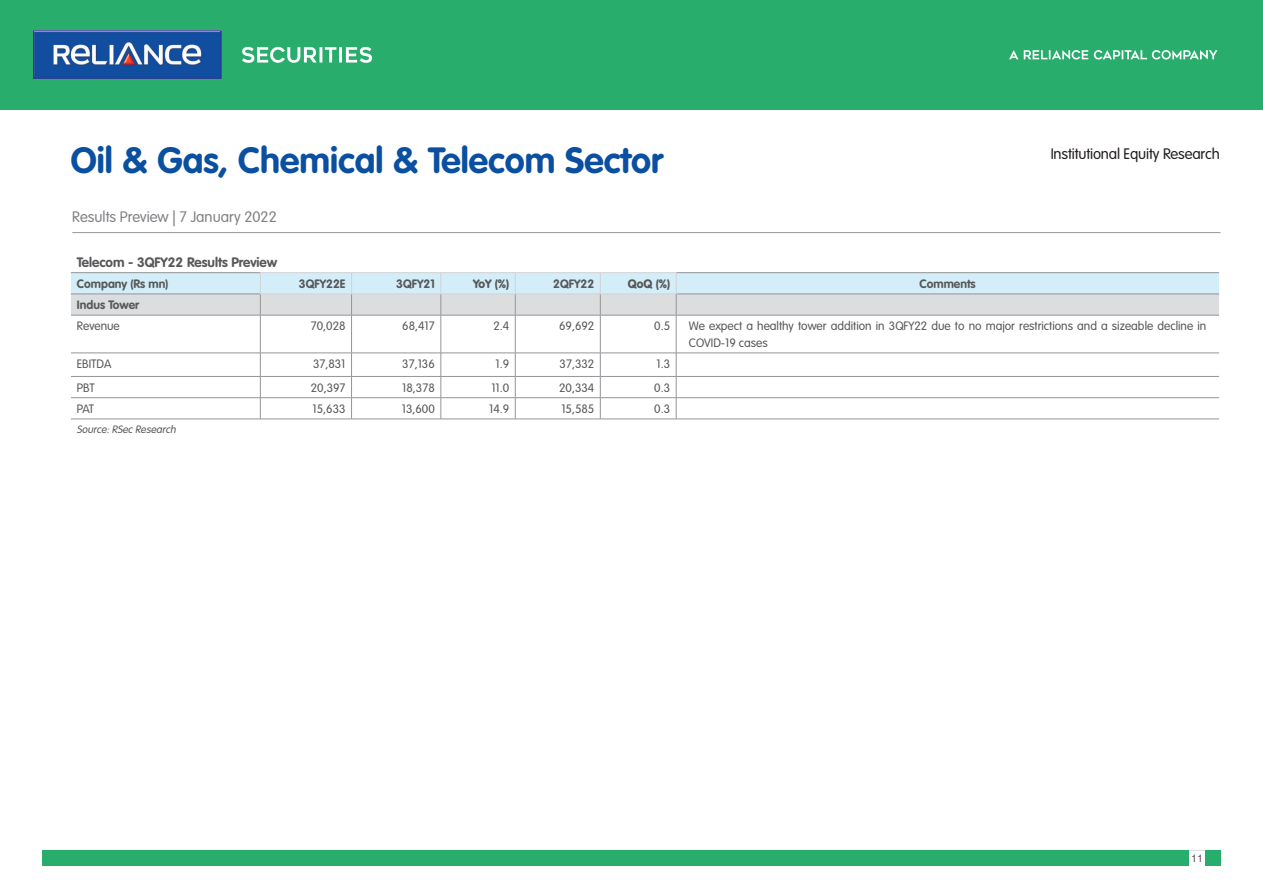
<style>
.page{position:relative;width:1263px;height:893px;background:#fff}
.page>*{position:absolute;margin:0;border:0;box-sizing:border-box;transform-origin:0 0}
.t1{font:700 36px "VAG Rounded Std";color:#0b50a0}
.t2{font:300 15px "VAG Rounded Std";letter-spacing:-.01em;color:#231f20}
.t3{font:300 15px "VAG Rounded Std";color:#808285}
.t4{font:700 13.5px "VAG Rounded Std";color:#57585a}
.t5{font:300 12px/16.5px "VAG Rounded Std";color:#57585a}
.t6{font:700 12px "VAG Rounded Std";color:#57585a}
.t7{font:900 12px "VAG Rounded Std";color:#57585a}
.t8{font:italic 300 10.5px "VAG Rounded Std";color:#57585a}
.t9{font:300 10.5px "Helvetica Neue";color:#231f20}
.s1{font-size:12px}
</style>
<div class="page">
<hr style="left:43px;top:850px;width:1177px;height:1px;background:#dcdddf">
<div style="left:43px;top:850px;width:1145px;height:15px;background:#28ad6d"></div>
<div style="left:1205px;top:850px;width:15px;height:15px;background:#28ad6d"></div>
<div style="left:0;top:0;width:1263px;height:110px;background:#28ad6d"></div>
<img style="left:34px;top:31px;width:188px;height:48px">
<svg style="left:242px;top:47px;width:130px;height:16px"></svg>
<svg style="left:1009px;top:50px;width:208px;height:10px"></svg>
<hr style="left:71px;top:272px;width:189px;height:1px;background:#939598">
<hr style="left:676px;top:272px;width:543px;height:1px;background:#939598">
<hr style="left:71px;top:315px;width:189px;height:1px;background:#939598">
<hr style="left:260px;top:315px;width:92px;height:1px;background:#939598">
<hr style="left:260px;top:315px;width:1px;height:38px;background:#939598">
<hr style="left:352px;top:315px;width:89px;height:1px;background:#939598">
<hr style="left:351px;top:315px;width:1px;height:38px;background:#939598">
<hr style="left:441px;top:315px;width:74px;height:1px;background:#939598">
<hr style="left:441px;top:315px;width:1px;height:38px;background:#939598">
<hr style="left:515px;top:315px;width:85px;height:1px;background:#939598">
<hr style="left:515px;top:315px;width:1px;height:38px;background:#939598">
<hr style="left:600px;top:315px;width:76px;height:1px;background:#939598">
<hr style="left:600px;top:315px;width:1px;height:38px;background:#939598">
<hr style="left:676px;top:315px;width:543px;height:1px;background:#939598">
<hr style="left:676px;top:315px;width:1px;height:38px;background:#939598">
<hr style="left:71px;top:353px;width:189px;height:1px;background:#939598">
<hr style="left:260px;top:353px;width:92px;height:1px;background:#939598">
<hr style="left:352px;top:353px;width:89px;height:1px;background:#939598">
<hr style="left:441px;top:353px;width:74px;height:1px;background:#939598">
<hr style="left:515px;top:353px;width:85px;height:1px;background:#939598">
<hr style="left:600px;top:353px;width:76px;height:1px;background:#939598">
<hr style="left:676px;top:353px;width:543px;height:1px;background:#939598">
<hr style="left:71px;top:376px;width:189px;height:1px;background:#939598">
<hr style="left:260px;top:376px;width:92px;height:1px;background:#939598">
<hr style="left:352px;top:376px;width:89px;height:1px;background:#939598">
<hr style="left:441px;top:376px;width:74px;height:1px;background:#939598">
<hr style="left:515px;top:376px;width:85px;height:1px;background:#939598">
<hr style="left:600px;top:376px;width:76px;height:1px;background:#939598">
<hr style="left:676px;top:376px;width:543px;height:1px;background:#939598">
<hr style="left:71px;top:397px;width:189px;height:1px;background:#939598">
<hr style="left:260px;top:397px;width:92px;height:1px;background:#939598">
<svg style="left:260px;top:353px;width:1px;height:66px"></svg>
<hr style="left:352px;top:397px;width:89px;height:1px;background:#939598">
<svg style="left:351px;top:354px;width:1px;height:65px"></svg>
<hr style="left:441px;top:397px;width:74px;height:1px;background:#939598">
<svg style="left:441px;top:353px;width:1px;height:66px"></svg>
<hr style="left:515px;top:397px;width:85px;height:1px;background:#939598">
<svg style="left:515px;top:353px;width:1px;height:66px"></svg>
<hr style="left:600px;top:397px;width:76px;height:1px;background:#939598">
<svg style="left:600px;top:353px;width:1px;height:66px"></svg>
<hr style="left:676px;top:397px;width:543px;height:1px;background:#939598">
<svg style="left:676px;top:353px;width:1px;height:66px"></svg>
<hr style="left:71px;top:419px;width:189px;height:1px;background:#939598">
<hr style="left:260px;top:419px;width:92px;height:1px;background:#939598">
<hr style="left:352px;top:419px;width:89px;height:1px;background:#939598">
<hr style="left:441px;top:419px;width:74px;height:1px;background:#939598">
<hr style="left:515px;top:419px;width:85px;height:1px;background:#939598">
<hr style="left:600px;top:419px;width:76px;height:1px;background:#939598">
<hr style="left:676px;top:419px;width:543px;height:1px;background:#939598">
<hr style="left:260px;top:272px;width:92px;height:1px;background:#d1d2d4">
<hr style="left:352px;top:272px;width:89px;height:1px;background:#d1d2d4">
<hr style="left:441px;top:272px;width:74px;height:1px;background:#d1d2d4">
<hr style="left:515px;top:272px;width:85px;height:1px;background:#d1d2d4">
<hr style="left:600px;top:272px;width:76px;height:1px;background:#d1d2d4">
<svg style="left:71px;top:273px;width:1148px;height:42px;background:#d5e3e9"></svg>
<hr style="left:260px;top:294px;width:92px;height:1px;background:#d1d2d4">
<hr style="left:352px;top:294px;width:89px;height:1px;background:#d1d2d4">
<hr style="left:441px;top:294px;width:74px;height:1px;background:#d1d2d4">
<hr style="left:515px;top:294px;width:85px;height:1px;background:#d1d2d4">
<hr style="left:600px;top:294px;width:76px;height:1px;background:#d1d2d4">
<hr style="left:72px;top:232px;width:1148px;height:1px;background:#939598">
<h1 class="t1" style="left:71px;top:139px;width:594px">Oil &amp; Gas, Chemical &amp; Telecom Sector</h1>
<p class="t2" style="left:1051px;top:145px;width:171px">Institutional Equity Research</p>
<p class="t3" style="left:72px;top:208px;width:206px">Results Preview | 7 January 2022</p>
<p class="t4" style="left:77px;top:254px;width:202px">Telecom - 3QFY22 Results Preview</p>
<p class="t6" style="left:77px;top:277px;width:93px">Company (Rs mn)</p>
<p class="t6" style="left:299px;top:277px;width:48px">3QFY22E</p>
<p class="t6" style="left:396px;top:277px;width:40px">3QFY21</p>
<p class="t7" style="left:473px;top:276px;width:38px">YoY (%)</p>
<p class="t6" style="left:553px;top:277px;width:43px">2QFY22</p>
<p class="t7" style="left:628px;top:276px;width:44px">QoQ (%)</p>
<p class="t6" style="left:919px;top:277px;width:58px">Comments</p>
<p class="t6" style="left:77px;top:298px;width:64px">Indus Tower</p>
<p class="t5" style="left:77px;top:318px;width:44px">Revenue</p>
<p class="t5" style="left:311px;top:318px;width:36px">70,028</p>
<p class="t5" style="left:402px;top:318px;width:34px">68,417</p>
<p class="t5" style="left:493px;top:318px;width:17px">2.4</p>
<p class="t5" style="left:559px;top:318px;width:37px">69,692</p>
<p class="t5" style="left:654px;top:318px;width:17px">0.5</p>
<p class="t5" style="left:689px;top:318px;width:519px">We expect a healthy tower addition in 3QFY22 due to no major restrictions and a sizeable decline in<br>COVID-19 cases</p>
<p class="t5" style="left:77px;top:356px;width:36px">EBITDA</p>
<p class="t5" style="left:313px;top:356px;width:34px">37,831</p>
<p class="t5" style="left:402px;top:356px;width:34px">37,136</p>
<p class="t5" style="left:496px;top:356px;width:15px">1.9</p>
<p class="t5" style="left:560px;top:356px;width:36px">37,332</p>
<p class="t5" style="left:656px;top:356px;width:15px">1.3</p>
<p class="t5" style="left:77px;top:380px;width:20px">PBT</p>
<p class="t5" style="left:311px;top:380px;width:36px">20,397</p>
<p class="t5" style="left:402px;top:380px;width:34px">18,378</p>
<p class="t5" style="left:491px;top:380px;width:19px">11.0</p>
<p class="t5" style="left:559px;top:380px;width:37px">20,334</p>
<p class="t5" style="left:654px;top:380px;width:17px">0.3</p>
<p class="t5" style="left:77px;top:401px;width:19px">PAT</p>
<p class="t5" style="left:313px;top:401px;width:34px">15,633</p>
<p class="t5" style="left:402px;top:401px;width:34px">13,600</p>
<p class="t5" style="left:489px;top:401px;width:22px">14.9</p>
<p class="t5" style="left:561px;top:401px;width:34px">15,585</p>
<p class="t5" style="left:654px;top:401px;width:17px">0.3</p>
<p class="t8" style="left:77px;top:423px;width:103px">Source:RSec Research</p>
<p class="t9" style="left:1191px;top:852px;width:30px">11 <span class="s1">11</span></p>
</div>
